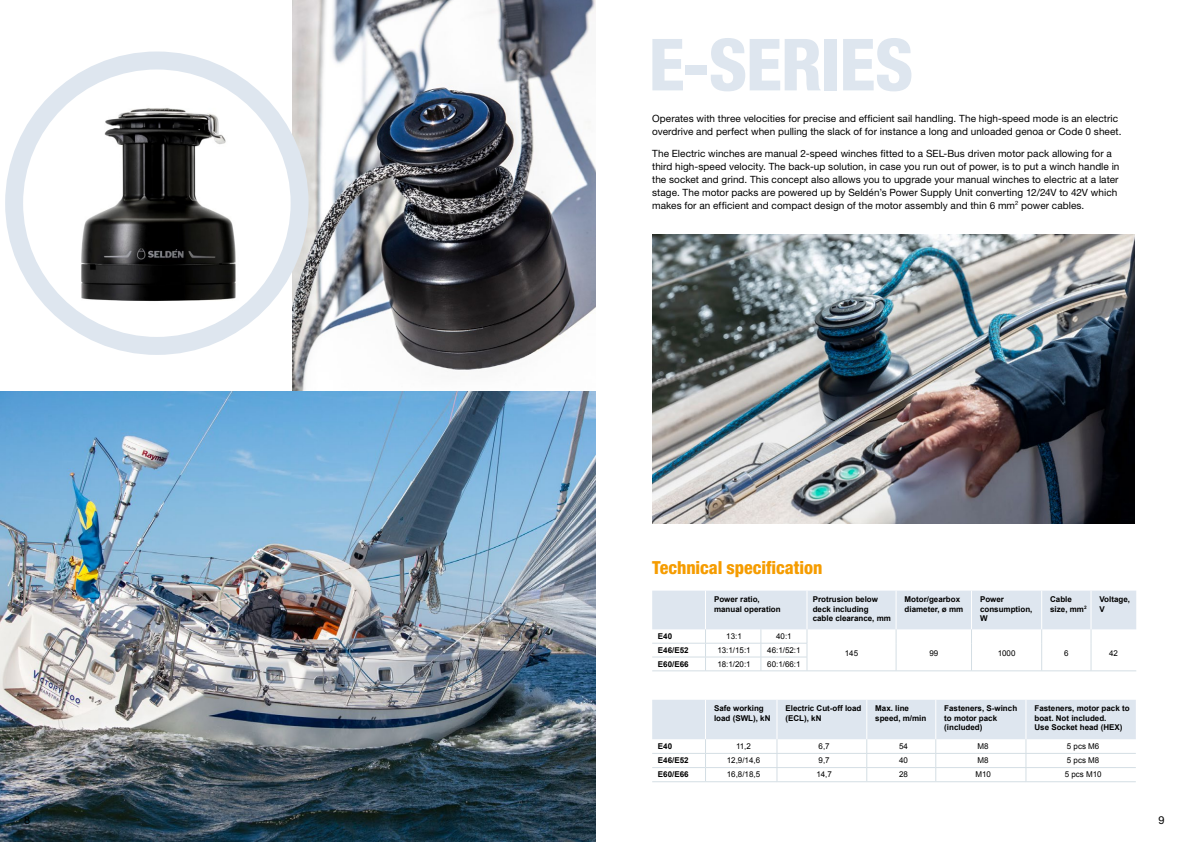
<style>
.page{position:relative;width:1191px;height:842px;background:#fff}
.page>*{position:absolute;margin:0;border:0;box-sizing:border-box;transform-origin:0 0}
.t1{font:800 condensed 72px "Helvetica Neue LT Pro";letter-spacing:-.02em;color:#dee6ef}
.t2{font:800 condensed 18px "Helvetica Neue LT Pro";color:#f59c00}
.t3{font:11px "Helvetica Neue LT Pro";color:#000}
.t4{font:10px/13px "Helvetica Neue LT Pro";letter-spacing:.005em;color:#000}
.t5{font:700 8px/9.6px "Arial";color:#000}
.t6{font:8px "Arial";color:#000}
</style>
<div class="page">
<img style="left:54px;top:94px;width:205px;height:232px">
<img style="left:292px;top:0;width:303px;height:391px">
<img style="left:652px;top:234px;width:482px;height:290px">
<div style="left:5px;top:52px;width:303px;height:303px;border:18px solid #dee6ef;border-radius:50%"></div>
<img style="left:0;top:391px;width:595px;height:451px">
<hr style="left:807px;top:671px;width:89px;height:1px;background:#d4dee4">
<hr style="left:896px;top:671px;width:75px;height:1px;background:#d4dee4">
<hr style="left:971px;top:671px;width:70px;height:1px;background:#d4dee4">
<hr style="left:1041px;top:671px;width:50px;height:1px;background:#d4dee4">
<hr style="left:1091px;top:671px;width:45px;height:1px;background:#d4dee4">
<hr style="left:652px;top:671px;width:53px;height:1px;background:#d4dee4">
<hr style="left:705px;top:671px;width:56px;height:1px;background:#d4dee4">
<hr style="left:761px;top:671px;width:46px;height:1px;background:#d4dee4">
<svg style="left:652px;top:591px;width:484px;height:80px"></svg>
<hr style="left:705px;top:781px;width:72px;height:1px;background:#d4dee4">
<hr style="left:777px;top:781px;width:89px;height:1px;background:#d4dee4">
<hr style="left:866px;top:781px;width:69px;height:1px;background:#d4dee4">
<hr style="left:935px;top:781px;width:91px;height:1px;background:#d4dee4">
<hr style="left:1026px;top:781px;width:109px;height:1px;background:#d4dee4">
<hr style="left:652px;top:781px;width:53px;height:1px;background:#d4dee4">
<svg style="left:652px;top:700px;width:483px;height:81px"></svg>
<h1 class="t1" style="left:648px;top:20px;width:266px">E-SERIES</h1>
<p class="t4" style="left:652px;top:112px;width:471px">Operates with three velocities for precise and efficient sail handling. The high-speed mode is an electric overdrive and perfect when pulling the slack of for instance a long and unloaded genoa or Code 0 sheet.</p>
<p class="t4" style="left:652px;top:147px;width:469px">The Electric winches are manual 2-speed winches fitted to a SEL-Bus driven motor pack allowing for a third high-speed velocity. The back-up solution, in case you run out of power, is to put a winch handle in the socket and grind. This concept also allows you to upgrade your manual winches to electric at a later stage. The motor packs are powered up by Seldén’s Power Supply Unit converting 12/24V to 42V which makes for an efficient and compact design of the motor assembly and thin 6 mm<sup>2</sup> power cables.</p>
<h2 class="t2" style="left:652px;top:557px;width:172px">Technical specification</h2>
<p class="t5" style="left:714px;top:595px;width:68px">Power ratio, manual operation</p>
<p class="t5" style="left:812px;top:595px;width:80px">Protrusion below deck including cable clearance, mm</p>
<p class="t5" style="left:904px;top:595px;width:60px">Motor/gearbox diameter, ø mm</p>
<p class="t5" style="left:980px;top:595px;width:54px">Power consumption,<br>W</p>
<p class="t5" style="left:1050px;top:595px;width:38px">Cable size, mm<sup>2</sup></p>
<p class="t5" style="left:1099px;top:595px;width:32px">Voltage,<br>V</p>
<p class="t5" style="left:658px;top:632px;width:16px">E40</p>
<p class="t6" style="left:726px;top:631px;width:17px">13:1</p>
<p class="t6" style="left:776px;top:631px;width:17px">40:1</p>
<p class="t5" style="left:658px;top:646px;width:32px">E46/E52</p>
<p class="t6" style="left:717px;top:645px;width:35px">13:1/15:1</p>
<p class="t6" style="left:767px;top:645px;width:35px">46:1/52:1</p>
<p class="t5" style="left:658px;top:659px;width:32px">E60/E66</p>
<p class="t6" style="left:717px;top:659px;width:35px">18:1/20:1</p>
<p class="t6" style="left:767px;top:659px;width:35px">60:1/66:1</p>
<p class="t5" style="left:714px;top:704px;width:58px">Safe working load (SWL), kN</p>
<p class="t5" style="left:785px;top:704px;width:78px">Electric Cut-off load (ECL), kN</p>
<p class="t5" style="left:875px;top:704px;width:53px">Max. line speed, m/min</p>
<p class="t5" style="left:944px;top:704px;width:74px">Fasteners, S-winch to motor pack (included)</p>
<p class="t5" style="left:1034px;top:704px;width:97px">Fasteners, motor pack to boat. Not included.<br>Use Socket head (HEX)</p>
<p class="t5" style="left:658px;top:742px;width:16px">E40</p>
<p class="t6" style="left:736px;top:741px;width:16px">11,2</p>
<p class="t6" style="left:818px;top:741px;width:13px">6,7</p>
<p class="t6" style="left:899px;top:741px;width:10px">54</p>
<p class="t6" style="left:977px;top:741px;width:13px">M8</p>
<p class="t6" style="left:1067px;top:741px;width:34px">5 pcs M6</p>
<p class="t5" style="left:658px;top:756px;width:32px">E46/E52</p>
<p class="t6" style="left:727px;top:755px;width:35px">12,9/14,6</p>
<p class="t6" style="left:818px;top:755px;width:13px">9,7</p>
<p class="t6" style="left:899px;top:755px;width:10px">40</p>
<p class="t6" style="left:977px;top:755px;width:13px">M8</p>
<p class="t6" style="left:1067px;top:755px;width:34px">5 pcs M8</p>
<p class="t5" style="left:658px;top:770px;width:32px">E60/E66</p>
<p class="t6" style="left:727px;top:769px;width:35px">16,8/18,5</p>
<p class="t6" style="left:816px;top:769px;width:17px">14,7</p>
<p class="t6" style="left:899px;top:769px;width:10px">28</p>
<p class="t6" style="left:975px;top:769px;width:17px">M10</p>
<p class="t6" style="left:1064px;top:769px;width:38px">5 pcs M10</p>
<p class="t6" style="left:845px;top:648px;width:15px">145</p>
<p class="t6" style="left:929px;top:648px;width:10px">99</p>
<p class="t6" style="left:997px;top:648px;width:19px">1000</p>
<p class="t6" style="left:1064px;top:648px;width:6px">6</p>
<p class="t6" style="left:1109px;top:648px;width:10px">42</p>
<p class="t3" style="left:24px;top:814px;width:8px">8</p>
<p class="t3" style="left:1158px;top:814px;width:8px">9</p>
</div>
